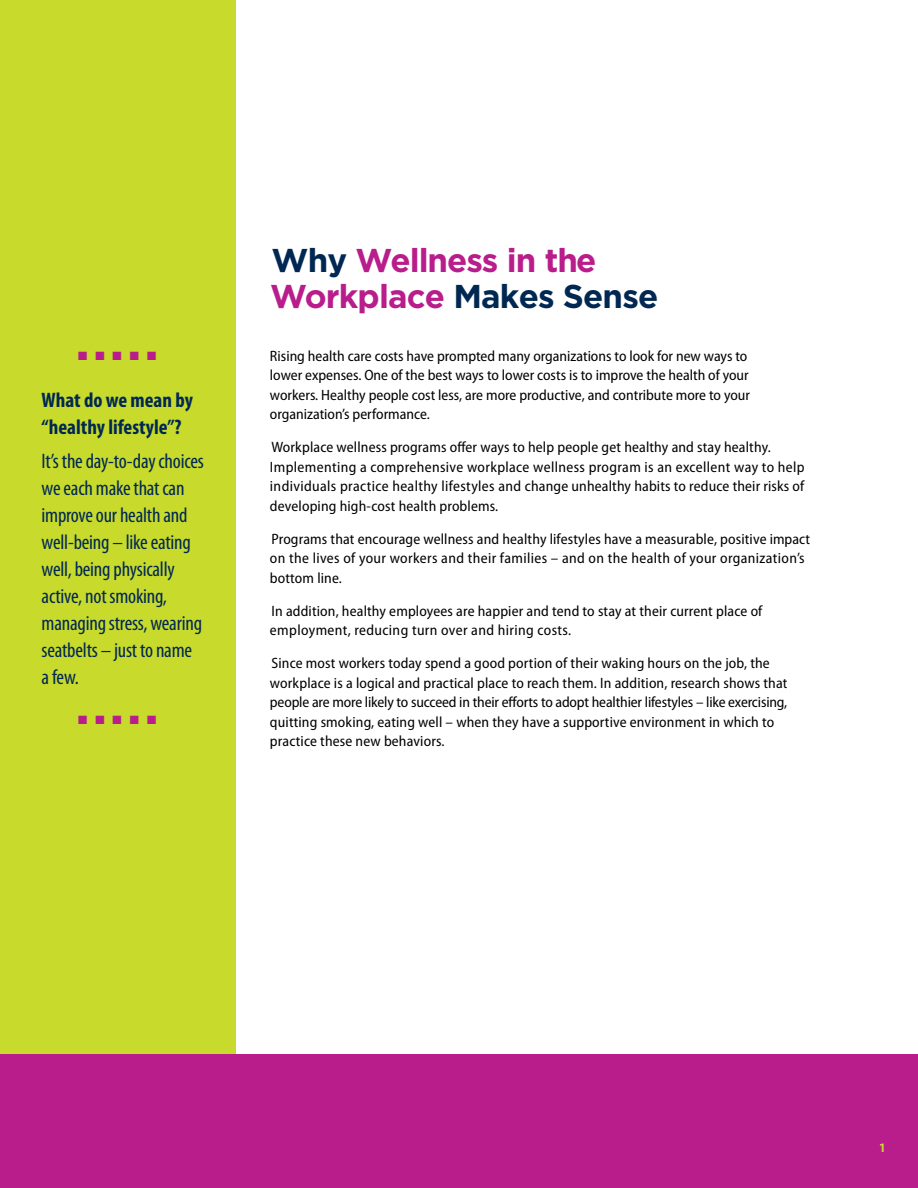
<style>
.page{position:relative;width:918px;height:1188px;background:#fff}
.page>*{position:absolute;margin:0;border:0;box-sizing:border-box;transform-origin:0 0}
.t1{font:700 33px/36px "Gotham";letter-spacing:-.025em;color:#b81d8b}
.t2{font:condensed 21px/27px "Myriad Pro";letter-spacing:-.01em;color:#002852}
.t3{font:700 condensed 21px/27px "Myriad Pro";color:#002852}
.t4{font:semi-condensed 15px/19.5px "Myriad Pro";letter-spacing:.01em;color:#000}
.t5{font:12px "Zapf Dingbats ITC";color:#b81d8b}
.t6{font:700 12px "Gotham";color:#c8da2b}
.s1{color:#002852}
</style>
<div class="page">
<div style="left:0;top:1px;width:13px;height:1186px;background:#c8da2b"></div>
<div style="left:1px;top:1px;width:235px;height:1186px;background:#c8da2b"></div>
<div style="left:0;top:1054px;width:918px;height:134px;background:#b81d8b"></div>
<p class="t5" style="left:78px;top:350px;width:80px">■■■■■</p>
<h2 class="t3" style="left:42px;top:386px;width:153px">What do we mean by “healthy lifestyle”?</h2>
<h2 class="t2" style="left:42px;top:447px;width:164px">It’s the day-to-day choices we each make that can improve our health and well-being – like eating well, being physically active, not smoking, managing stress, wearing seatbelts – just to name a few.</h2>
<p class="t5" style="left:78px;top:715px;width:80px">■■■■■</p>
<h1 class="t1" style="left:270px;top:242px;width:390px"><span class="s1">Why</span> Wellness in the<br>Workplace <span class="s1">Makes Sense</span></h1>
<p class="t4" style="left:270px;top:346px;width:482px">Rising health care costs have prompted many organizations to look for new ways to lower expenses. One of the best ways to lower costs is to improve the health of your workers. Healthy people cost less, are more productive, and contribute more to your organization’s performance.</p>
<p class="t4" style="left:270px;top:438px;width:536px">Workplace wellness programs offer ways to help people get healthy and stay healthy.<br>Implementing a comprehensive workplace wellness program is an excellent way to help individuals practice healthy lifestyles and change unhealthy habits to reduce their risks of developing high-cost health problems.</p>
<p class="t4" style="left:270px;top:529px;width:541px">Programs that encourage wellness and healthy lifestyles have a measurable, positive impact on the lives of your workers and their families – and on the health of your organization’s bottom line.</p>
<p class="t4" style="left:270px;top:601px;width:494px">In addition, healthy employees are happier and tend to stay at their current place of employment, reducing turn over and hiring costs.</p>
<p class="t4" style="left:270px;top:654px;width:519px">Since most workers today spend a good portion of their waking hours on the job, the workplace is a logical and practical place to reach them. In addition, research shows that people are more likely to succeed in their efforts to adopt healthier lifestyles – like exercising, quitting smoking, eating well – when they have a supportive environment in which to practice these new behaviors.</p>
<p class="t6" style="left:880px;top:1141px;width:7px">1</p>
</div>
